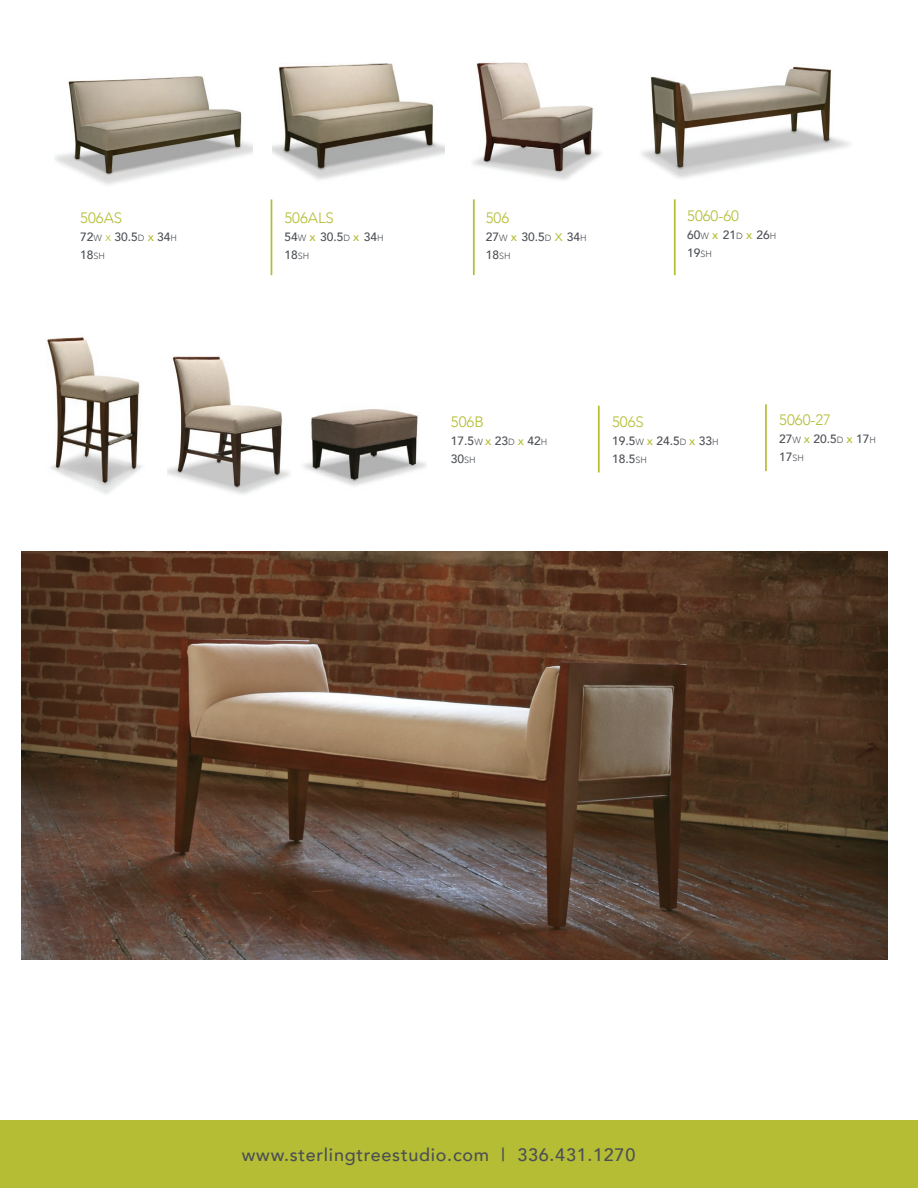
<style>
.page{position:relative;width:918px;height:1188px;background:#fff}
.page>*{position:absolute;margin:0;border:0;box-sizing:border-box;transform-origin:0 0}
.t1{font:500 18px "Avenir";letter-spacing:.04em;color:#4c4f54}
.t2{font:300 15px "Avenir";color:#b4bd34}
.t3{font:500 12px/18px "Avenir";color:#4c4f54}
.s1{font-weight:300;font-size:9px}
.s2{font-weight:300;color:#b4bd34}
.s3{color:#b4bd34}
.s4{font-weight:300;font-size:16.5px;color:#b4bd34}
</style>
<div class="page">
<img style="left:54px;top:76px;width:199px;height:109px">
<img style="left:47px;top:337px;width:95px;height:157px">
<img style="left:272px;top:63px;width:173px;height:117px">
<img style="left:641px;top:66px;width:209px;height:113px">
<img style="left:167px;top:356px;width:123px;height:138px">
<div style="left:0;top:1120px;width:918px;height:68px;background:#b4bd34"></div>
<img style="left:21px;top:552px;width:867px;height:407px">
<img style="left:303px;top:409px;width:124px;height:77px">
<img style="left:472px;top:62px;width:129px;height:118px">
<hr style="left:598px;top:406px;width:2px;height:66px;background:#b4bd34">
<hr style="left:765px;top:404px;width:2px;height:67px;background:#b4bd34">
<hr style="left:271px;top:199px;width:1px;height:76px;background:#b4bd34">
<hr style="left:473px;top:199px;width:2px;height:76px;background:#b4bd34">
<hr style="left:674px;top:199px;width:2px;height:76px;background:#b4bd34">
<p class="t2" style="left:80px;top:209px;width:44px">506AS</p>
<p class="t3" style="left:80px;top:227px;width:98px">72<span class="s1">W</span> <span class="s2">x</span> 30.5<span class="s1">D</span> <span class="s3">x</span> 34<span class="s1">H<br></span>18<span class="s1">SH</span></p>
<p class="t2" style="left:284px;top:209px;width:51px">506ALS</p>
<p class="t3" style="left:284px;top:227px;width:101px">54<span class="s1">W</span> <span class="s3">x</span> 30.5<span class="s1">D</span> <span class="s3">x</span> 34<span class="s1">H<br></span>18<span class="s1">SH</span></p>
<p class="t2" style="left:486px;top:209px;width:25px">506</p>
<p class="t3" style="left:486px;top:227px;width:102px">27<span class="s1">W</span> <span class="s3">x</span> 30.5<span class="s1">D</span> <span class="s4">x</span> 34<span class="s1">H<br></span>18<span class="s1">SH</span></p>
<p class="t2" style="left:687px;top:207px;width:53px">5060-60</p>
<p class="t3" style="left:687px;top:225px;width:91px">60<span class="s1">W</span> <span class="s3">x</span> 21<span class="s1">D</span> <span class="s3">x</span> 26<span class="s1">H<br></span>19<span class="s1">SH</span></p>
<p class="t2" style="left:451px;top:413px;width:34px">506B</p>
<p class="t3" style="left:451px;top:431px;width:98px">17.5<span class="s1">W</span> <span class="s3">x</span> 23<span class="s1">D</span> <span class="s3">x</span> 42<span class="s1">H<br></span>30<span class="s1">SH</span></p>
<p class="t2" style="left:612px;top:413px;width:33px">506S</p>
<p class="t3" style="left:612px;top:431px;width:108px">19.5<span class="s1">W</span> <span class="s3">x</span> 24.5<span class="s1">D</span> <span class="s3">x</span> 33<span class="s1">H<br></span>18.5<span class="s1">SH</span></p>
<p class="t2" style="left:779px;top:411px;width:53px">5060-27</p>
<p class="t3" style="left:779px;top:429px;width:98px">27<span class="s1">W</span> <span class="s3">x</span> 20.5<span class="s1">D</span> <span class="s3">x</span> 17<span class="s1">H<br></span>17<span class="s1">SH</span></p>
<h1 class="t1" style="left:242px;top:1139px;width:395px">www.sterlingtreestudio.com | 336.431.1270</h1>
</div>
